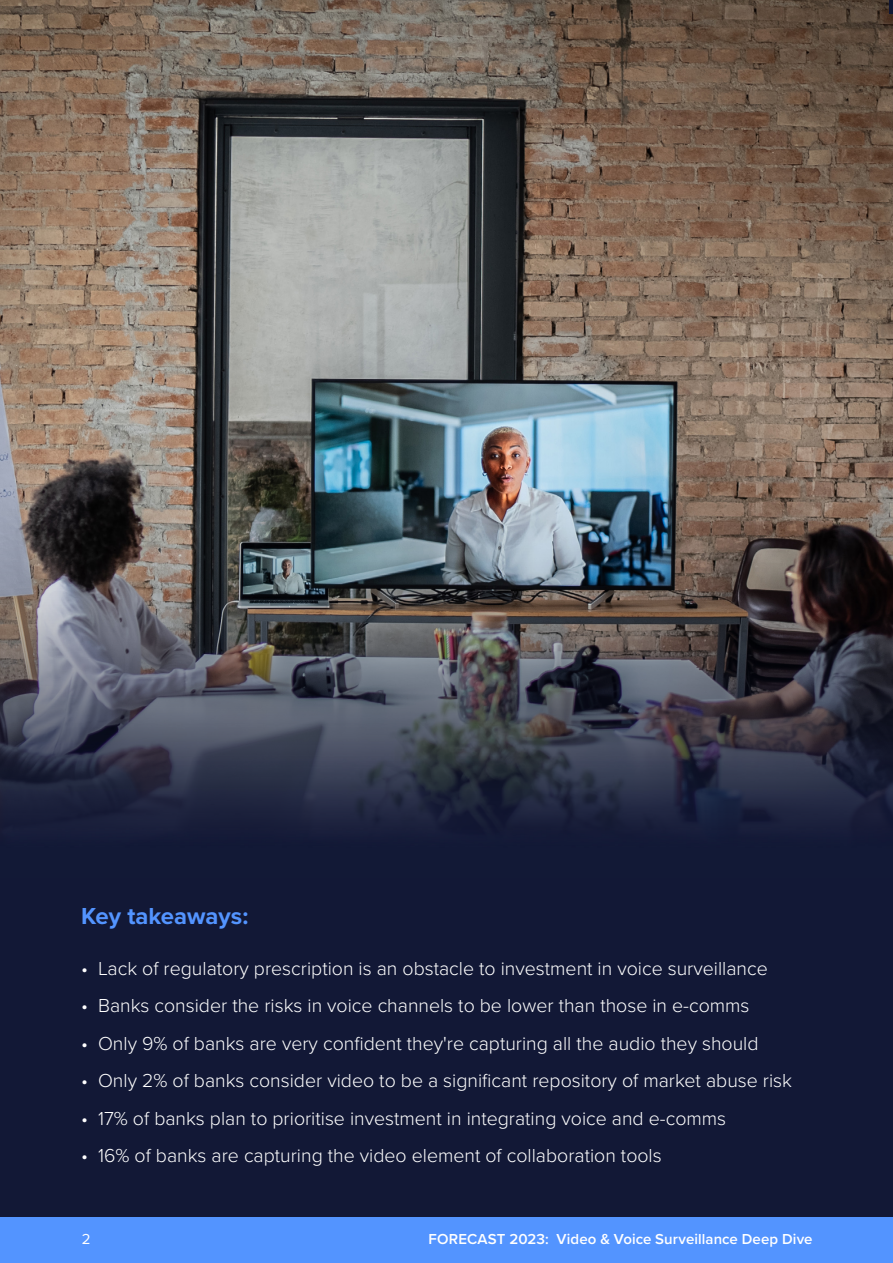
<style>
.page{position:relative;width:893px;height:1263px;background:#fff}
.page>*{position:absolute;margin:0;border:0;box-sizing:border-box;transform-origin:0 0}
.t1{font:700 24px "Proxima Nova";color:#5394ff}
.t2{font:300 19.5px "Proxima Nova";color:#fff}
.t3{font:600 15px "Proxima Nova";letter-spacing:.005em;color:#fff}
.t4{font:15px "Proxima Nova";color:#fff}
</style>
<div class="page">
<div style="left:0;top:1217px;width:893px;height:46px;background:#5394ff"></div>
<div style="left:0;top:878px;width:893px;height:339px;background:#121836"></div>
<img style="left:0;top:0;width:893px;height:338px">
<img style="left:0;top:338px;width:893px;height:540px">
<hr style="left:889px;top:0;width:4px;height:14px;background:#121836">
<p class="t1" style="left:81px;top:898px;width:169px">Key takeaways:</p>
<p class="t2" style="left:81px;top:953px;width:688px">• Lack of regulatory prescription is an obstacle to investment in voice surveillance</p>
<p class="t2" style="left:81px;top:991px;width:670px">• Banks consider the risks in voice channels to be lower than those in e-comms</p>
<p class="t2" style="left:81px;top:1028px;width:679px">• Only 9% of banks are very confident they're capturing all the audio they should</p>
<p class="t2" style="left:81px;top:1066px;width:713px">• Only 2% of banks consider video to be a significant repository of market abuse risk</p>
<p class="t2" style="left:81px;top:1103px;width:647px">• 17% of banks plan to prioritise investment in integrating voice and e-comms</p>
<p class="t2" style="left:81px;top:1141px;width:582px">• 16% of banks are capturing the video element of collaboration tools</p>
<p class="t4" style="left:82px;top:1228px;width:10px">2</p>
<p class="t3" style="left:429px;top:1228px;width:385px">FORECAST 2023: Video &amp; Voice Surveillance Deep Dive</p>
</div>
